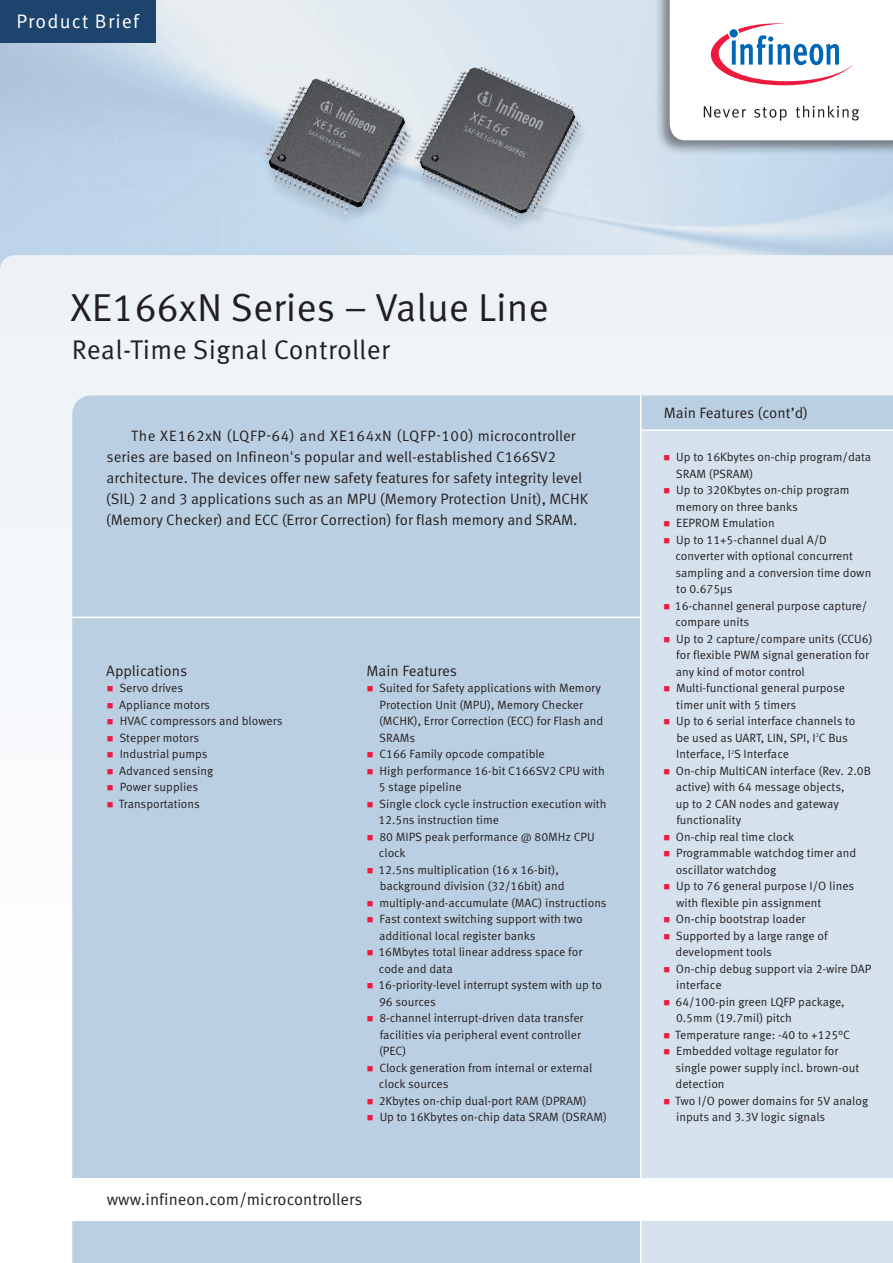
<style>
.page{position:relative;width:893px;height:1263px;background:#fff}
.page>*{position:absolute;margin:0;border:0;box-sizing:border-box;transform-origin:0 0}
.t1{font:39px "Infineon Meta";color:#231f20}
.t2{font:27px "Infineon Meta";letter-spacing:.01em;color:#231f20}
.t3{font:19.5px "Infineon Meta";letter-spacing:.06em;color:#fff}
.t4{font:16.5px "Infineon Meta";color:#231f20}
.t5{font:15px/21px "Infineon Meta";color:#231f20}
.t6{font:12px/16.5px "Infineon Meta";color:#231f20}
.t7{font:5.4px "Infineon Meta";color:#231f20}
</style>
<div class="page">
<img style="left:0;top:0;width:893px;height:255px">
<div style="left:0;top:255px;width:893px;height:360px;background:#eef4f8"></div>
<div style="left:654px;top:0;width:239px;height:155px;background:#231f20;opacity:.5"></div>
<div style="left:0;top:0;width:155px;height:43px;background:#1d446d"></div>
<svg style="left:670px;top:0;width:223px;height:140px"></svg>
<div style="left:72px;top:395px;width:821px;height:868px;background:#bbcfe2"></div>
<img style="left:230px;top:48px;width:382px;height:192px">
<hr style="left:72px;top:617px;width:569px;height:1px;background:#fff">
<hr style="left:640px;top:395px;width:1px;height:35px;background:#fff">
<div style="left:640px;top:429px;width:253px;height:834px;background:#d5e1ec"></div>
<div style="left:0;top:1178px;width:893px;height:42px;background:#fff"></div>
<svg style="left:108px;top:686px;width:5px;height:5px"></svg>
<svg style="left:108px;top:703px;width:5px;height:5px"></svg>
<svg style="left:108px;top:719px;width:5px;height:5px"></svg>
<svg style="left:108px;top:736px;width:5px;height:5px"></svg>
<svg style="left:108px;top:752px;width:5px;height:5px"></svg>
<svg style="left:108px;top:769px;width:5px;height:5px"></svg>
<svg style="left:108px;top:785px;width:5px;height:5px"></svg>
<svg style="left:108px;top:802px;width:5px;height:5px"></svg>
<svg style="left:368px;top:686px;width:5px;height:5px"></svg>
<svg style="left:368px;top:752px;width:5px;height:5px"></svg>
<svg style="left:368px;top:769px;width:5px;height:5px"></svg>
<svg style="left:368px;top:802px;width:5px;height:5px"></svg>
<svg style="left:368px;top:835px;width:5px;height:5px"></svg>
<svg style="left:368px;top:868px;width:5px;height:5px"></svg>
<svg style="left:368px;top:901px;width:5px;height:5px"></svg>
<svg style="left:368px;top:917px;width:5px;height:5px"></svg>
<svg style="left:368px;top:950px;width:5px;height:5px"></svg>
<svg style="left:368px;top:983px;width:5px;height:5px"></svg>
<svg style="left:368px;top:1016px;width:5px;height:5px"></svg>
<svg style="left:368px;top:1066px;width:5px;height:5px"></svg>
<svg style="left:368px;top:1099px;width:5px;height:5px"></svg>
<svg style="left:368px;top:1115px;width:5px;height:5px"></svg>
<div style="left:640px;top:441px;width:253px;height:25px;background:#d5e1ec"></div>
<svg style="left:664px;top:488px;width:5px;height:6px"></svg>
<svg style="left:664px;top:521px;width:5px;height:6px"></svg>
<svg style="left:664px;top:538px;width:5px;height:5px"></svg>
<svg style="left:664px;top:604px;width:5px;height:5px"></svg>
<svg style="left:664px;top:637px;width:5px;height:5px"></svg>
<svg style="left:664px;top:686px;width:5px;height:6px"></svg>
<svg style="left:664px;top:719px;width:5px;height:6px"></svg>
<svg style="left:664px;top:769px;width:5px;height:5px"></svg>
<svg style="left:664px;top:835px;width:5px;height:5px"></svg>
<svg style="left:664px;top:851px;width:5px;height:6px"></svg>
<svg style="left:664px;top:884px;width:5px;height:6px"></svg>
<svg style="left:664px;top:917px;width:5px;height:6px"></svg>
<svg style="left:664px;top:934px;width:5px;height:5px"></svg>
<svg style="left:664px;top:967px;width:5px;height:5px"></svg>
<svg style="left:664px;top:1000px;width:5px;height:5px"></svg>
<svg style="left:664px;top:1033px;width:5px;height:5px"></svg>
<svg style="left:664px;top:1049px;width:5px;height:6px"></svg>
<svg style="left:664px;top:1099px;width:5px;height:5px"></svg>
<h3 class="t3" style="left:16px;top:10px;width:124px">Product Brief</h3>
<h1 class="t1" style="left:71px;top:284px;width:480px">XE166xN Series – Value Line</h1>
<h2 class="t2" style="left:72px;top:333px;width:319px">Real-Time Signal Controller</h2>
<p class="t5" style="left:106px;top:425px;width:484px;text-indent:25px">The XE162xN (LQFP-64) and XE164xN (LQFP-100) microcontroller series are based on Infineon's popular and well-established C166SV2 architecture. The devices offer new safety features for safety integrity level (SIL) 2 and 3 applications such as an MPU (Memory Protection Unit), MCHK (Memory Checker) and ECC (Error Correction) for flash memory and SRAM.</p>
<p class="t5" style="left:106px;top:660px;width:83px">Applications</p>
<p class="t6" style="left:119px;top:680px;width:165px">Servo drives<br>Appliance motors<br>HVAC compressors and blowers<br>Stepper motors<br>Industrial pumps<br>Advanced sensing<br>Power supplies<br>Transportations</p>
<p class="t5" style="left:367px;top:660px;width:92px">Main Features</p>
<p class="t6" style="left:378px;top:680px;width:230px">Suited for Safety applications with Memory<br>Protection Unit (MPU), Memory Checker (MCHK), Error Correction (ECC) for Flash and<br>SRAMs<br>C166 Family opcode compatible<br>High performance 16-bit C166SV2 CPU with<br>5 stage pipeline<br>Single clock cycle instruction execution with<br>12.5ns instruction time<br>80 MIPS peak performance @ 80MHz CPU clock<br>12.5ns multiplication (16 x 16-bit), background division (32/16bit) and multiply-and-accumulate (MAC) instructions<br>Fast context switching support with two additional local register banks<br>16Mbytes total linear address space for code and data<br>16-priority-level interrupt system with up to<br>96 sources<br>8-channel interrupt-driven data transfer facilities via peripheral event controller (PEC)<br>Clock generation from internal or external clock sources<br>2Kbytes on-chip dual-port RAM (DPRAM)<br>Up to 16Kbytes on-chip data SRAM (DSRAM)</p>
<h3 class="t4" style="left:107px;top:1190px;width:257px">www.infineon.com/microcontrollers</h3>
<p class="t5" style="left:664px;top:403px;width:146px">Main Features (cont’d)</p>
<p class="t6" style="left:675px;top:449px;width:199px">Up to 16Kbytes on-chip program/data<br>SRAM (PSRAM)<br>Up to 320Kbytes on-chip program memory on three banks<br>EEPROM Emulation<br>Up to 11+5-channel dual A/D converter with optional concurrent sampling and a conversion time down to 0.675µs<br>16-channel general purpose capture/ compare units<br>Up to 2 capture/compare units (CCU6) for flexible PWM signal generation for any kind of motor control<br>Multi-functional general purpose timer unit with 5 timers<br>Up to 6 serial interface channels to<br>be used as UART, LIN, SPI, I C Bus</p>
<p class="t7" style="left:816px;top:732px;width:5px">2</p>
<p class="t6" style="left:676px;top:746px;width:114px">Interface, I S Interface</p>
<p class="t7" style="left:731px;top:748px;width:5px">2</p>
<p class="t6" style="left:675px;top:763px;width:198px">On-chip MultiCAN interface (Rev. 2.0B active) with 64 message objects,<br>up to 2 CAN nodes and gateway functionality<br>On-chip real time clock<br>Programmable watchdog timer and oscillator watchdog<br>Up to 76 general purpose I/O lines with flexible pin assignment<br>On-chip bootstrap loader<br>Supported by a large range of development tools<br>On-chip debug support via 2-wire DAP interface<br>64/100-pin green LQFP package,<br>0.5mm (19.7mil) pitch<br>Temperature range: -40 to +125°C<br>Embedded voltage regulator for single power supply incl. brown-out detection<br>Two I/O power domains for 5V analog inputs and 3.3V logic signals</p>
</div>
